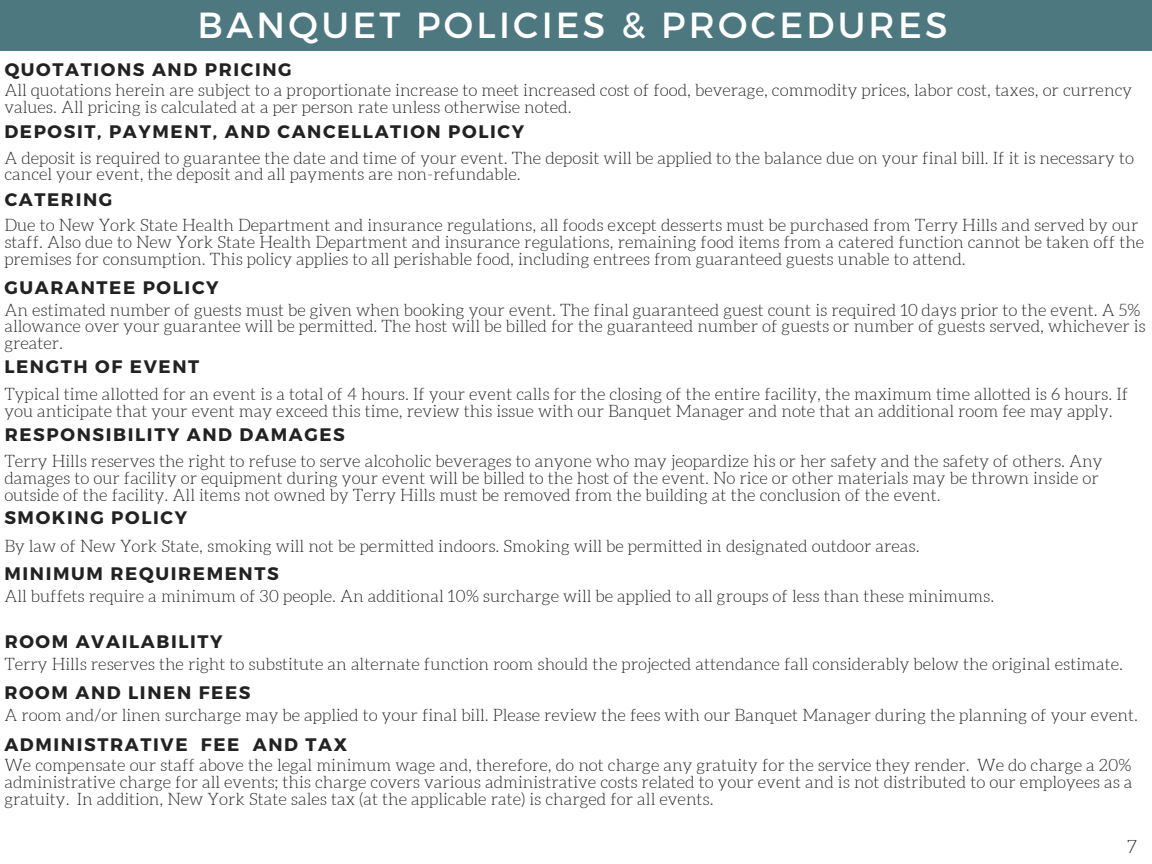
<style>
.page{position:relative;width:1152px;height:864px;background:#fff}
.page>*{position:absolute;margin:0;border:0;box-sizing:border-box;transform-origin:0 0}
.t1{font:36.15px "Montserrat";letter-spacing:.09em;color:#fff}
.t2{font:700 18.15px "Montserrat";letter-spacing:.09em;color:#222}
.t3{font:300 18.15px "Aleo";color:#222}
.t4{font:300 16.95px/17px "Aleo";color:#222}
</style>
<div class="page">
<div style="left:0;top:0;width:1152px;height:51px;background:#4e787f"></div>
<h1 class="t1" style="left:198px;top:3px;width:752px">BANQUET POLICIES &amp; PROCEDURES</h1>
<p class="t2" style="left:5px;top:58px;width:289px">QUOTATIONS AND PRICING</p>
<p class="t4" style="left:4px;top:82px;width:1129px">All quotations herein are subject to a proportionate increase to meet increased cost of food, beverage, commodity prices, labor cost, taxes, or currency values. All pricing is calculated at a per person rate unless otherwise noted.</p>
<p class="t4" style="left:4px;top:149px;width:1131px">A deposit is required to guarantee the date and time of your event. The deposit will be applied to the balance due on your final bill. If it is necessary to cancel your event, the deposit and all payments are non-refundable.</p>
<p class="t4" style="left:4px;top:217px;width:1141px">Due to New York State Health Department and insurance regulations, all foods except desserts must be purchased from Terry Hills and served by our staff. Also due to New York State Health Department and insurance regulations, remaining food items from a catered function cannot be taken off the premises for consumption. This policy applies to all perishable food, including entrees from guaranteed guests unable to attend.</p>
<p class="t4" style="left:4px;top:301px;width:1143px">An estimated number of guests must be given when booking your event. The final guaranteed guest count is required 10 days prior to the event. A 5% allowance over your guarantee will be permitted. The host will be billed for the guaranteed number of guests or number of guests served, whichever is greater.</p>
<p class="t4" style="left:4px;top:385px;width:1125px">Typical time allotted for an event is a total of 4 hours. If your event calls for the closing of the entire facility, the maximum time allotted is 6 hours. If you anticipate that your event may exceed this time, review this issue with our Banquet Manager and note that an additional room fee may apply.</p>
<p class="t4" style="left:4px;top:453px;width:1100px">Terry Hills reserves the right to refuse to serve alcoholic beverages to anyone who may jeopardize his or her safety and the safety of others. Any damages to our facility or equipment during your event will be billed to the host of the event. No rice or other materials may be thrown inside or outside of the facility. All items not owned by Terry Hills must be removed from the building at the conclusion of the event.</p>
<p class="t4" style="left:4px;top:537px;width:917px">By law of New York State, smoking will not be permitted indoors. Smoking will be permitted in designated outdoor areas.</p>
<p class="t4" style="left:4px;top:588px;width:991px">All buffets require a minimum of 30 people. An additional 10% surcharge will be applied to all groups of less than these minimums.</p>
<p class="t2" style="left:4px;top:121px;width:521px">DEPOSIT, PAYMENT, AND CANCELLATION POLICY</p>
<p class="t2" style="left:5px;top:188px;width:109px">CATERING</p>
<p class="t2" style="left:4px;top:276px;width:216px">GUARANTEE POLICY</p>
<p class="t2" style="left:4px;top:355px;width:196px">LENGTH OF EVENT</p>
<p class="t2" style="left:5px;top:423px;width:342px">RESPONSIBILITY AND DAMAGES</p>
<p class="t2" style="left:4px;top:507px;width:184px">SMOKING POLICY</p>
<p class="t2" style="left:4px;top:562px;width:276px">MINIMUM REQUIREMENTS</p>
<p class="t2" style="left:5px;top:631px;width:219px">ROOM AVAILABILITY</p>
<p class="t2" style="left:4px;top:681px;width:248px">ROOM AND LINEN FEES</p>
<p class="t2" style="left:4px;top:733px;width:344px">ADMINISTRATIVE FEE AND TAX</p>
<p class="t4" style="left:4px;top:656px;width:1120px">Terry Hills reserves the right to substitute an alternate function room should the projected attendance fall considerably below the original estimate.</p>
<p class="t4" style="left:4px;top:706px;width:1135px">A room and/or linen surcharge may be applied to your final bill. Please review the fees with our Banquet Manager during the planning of your event.</p>
<p class="t4" style="left:4px;top:757px;width:1130px;text-align:justify">We compensate our staff above the legal minimum wage and, therefore, do not charge any gratuity for the service they render. We do charge a 20% administrative charge for all events; this charge covers various administrative costs related to your event and is not distributed to our employees as a gratuity. In addition, New York State sales tax (at the applicable rate) is charged for all events.</p>
<p class="t3" style="left:1127px;top:836px;width:11px">7</p>
</div>
